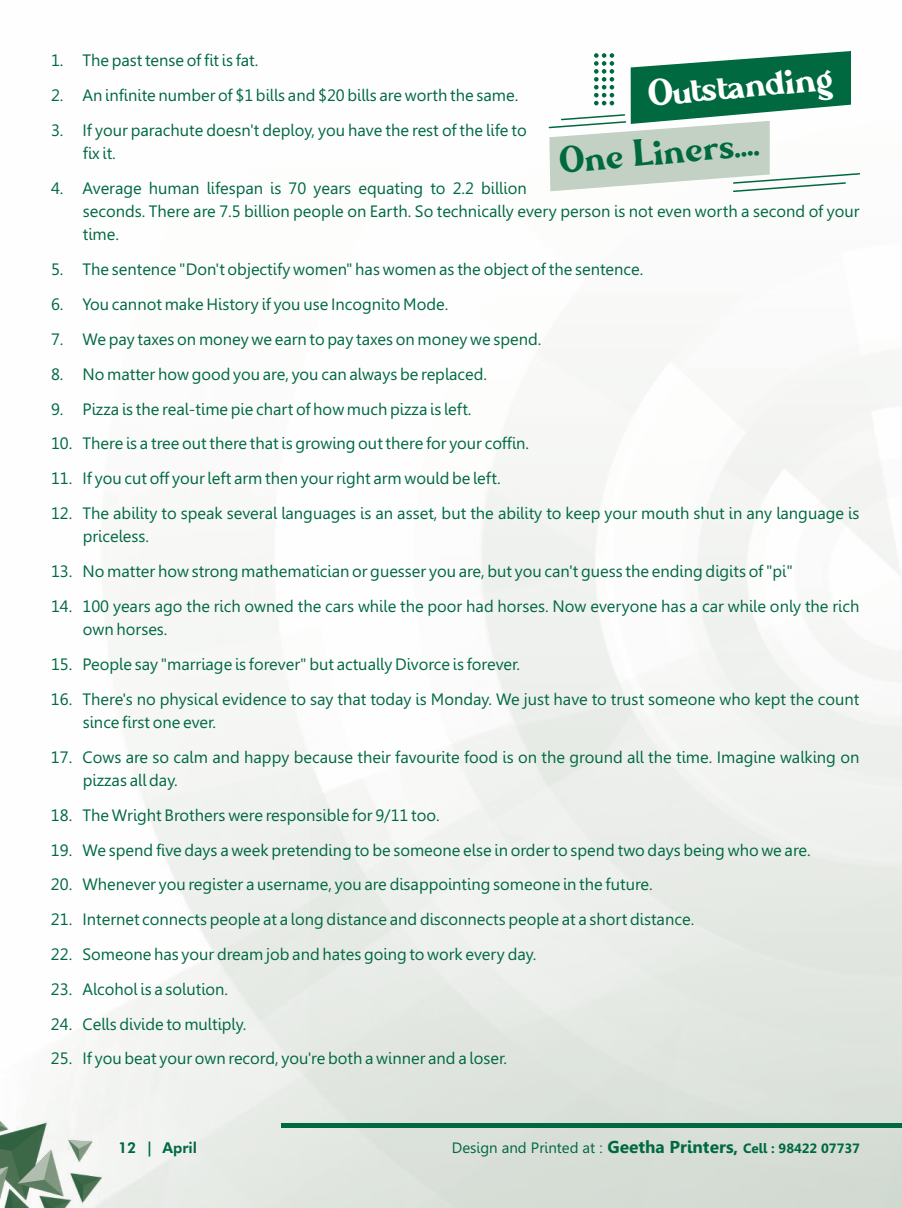
<style>
.page{position:relative;width:902px;height:1208px;background:#fff}
.page>*{position:absolute;margin:0;border:0;box-sizing:border-box;transform-origin:0 0}
.t1{font:37.5px "Marshland Beauty";color:#006940}
.t2{font:37.5px "Marshland Beauty";color:#fff}
.t3{font:16.5px/23.2px "Gisha";color:#006940}
.t4{font:15px "Gisha";color:#006940}
.t5{font:800 15px "Futura BT";color:#006940}
.s1{font-weight:700;font-size:17.25px}
.s2{font-weight:700;font-size:13.5px}
</style>
<div class="page">
<img style="left:57px;top:379px;width:844px;height:829px">
<img style="left:0;top:1108px;width:101px;height:100px">
<hr style="left:281px;top:1123px;width:620px;height:4px;background:#006940">
<svg style="left:548px;top:51px;width:313px;height:141px"></svg>
<p class="t3" style="left:51px;top:50px;width:209px">1. The past tense of fit is fat.</p>
<p class="t3" style="left:51px;top:85px;width:469px">2. An infinite number of $1 bills and $20 bills are worth the same.</p>
<p class="t3" style="left:83px;top:120px;width:445px;text-indent:-32px">3. If your parachute doesn't deploy, you have the rest of the life to fix it.</p>
<p class="t3" style="left:83px;top:178px;width:778px;text-indent:-32px">4. Average human lifespan is 70 years equating to 2.2 billion<br>seconds. There are 7.5 billion people on Earth. So technically every person is not even worth a second of your time.</p>
<p class="t3" style="left:51px;top:259px;width:594px">5. The sentence "Don't objectify women" has women as the object of the sentence.</p>
<p class="t3" style="left:51px;top:294px;width:399px">6. You cannot make History if you use Incognito Mode.</p>
<p class="t3" style="left:51px;top:329px;width:492px">7. We pay taxes on money we earn to pay taxes on money we spend.</p>
<p class="t3" style="left:51px;top:364px;width:437px">8. No matter how good you are, you can always be replaced.</p>
<p class="t3" style="left:51px;top:398px;width:422px">9. Pizza is the real-time pie chart of how much pizza is left.</p>
<p class="t3" style="left:51px;top:433px;width:479px">10. There is a tree out there that is growing out there for your coffin.</p>
<p class="t3" style="left:51px;top:468px;width:451px">11. If you cut off your left arm then your right arm would be left.</p>
<p class="t3" style="left:83px;top:503px;width:778px;text-indent:-32px">12. The ability to speak several languages is an asset, but the ability to keep your mouth shut in any language is priceless.</p>
<p class="t3" style="left:51px;top:561px;width:743px">13. No matter how strong mathematician or guesser you are, but you can't guess the ending digits of "pi"</p>
<p class="t3" style="left:83px;top:596px;width:778px;text-indent:-32px">14. 100 years ago the rich owned the cars while the poor had horses. Now everyone has a car while only the rich own horses.</p>
<p class="t3" style="left:51px;top:654px;width:470px">15. People say "marriage is forever" but actually Divorce is forever.</p>
<p class="t3" style="left:83px;top:689px;width:778px;text-indent:-32px">16. There's no physical evidence to say that today is Monday. We just have to trust someone who kept the count since first one ever.</p>
<p class="t3" style="left:83px;top:747px;width:778px;text-indent:-32px">17. Cows are so calm and happy because their favourite food is on the ground all the time. Imagine walking on pizzas all day.</p>
<p class="t3" style="left:51px;top:805px;width:390px">18. The Wright Brothers were responsible for 9/11 too.</p>
<p class="t3" style="left:51px;top:839px;width:761px">19. We spend five days a week pretending to be someone else in order to spend two days being who we are.</p>
<p class="t3" style="left:51px;top:874px;width:603px">20. Whenever you register a username, you are disappointing someone in the future.</p>
<p class="t3" style="left:51px;top:909px;width:644px">21. Internet connects people at a long distance and disconnects people at a short distance.</p>
<p class="t3" style="left:51px;top:944px;width:487px">22. Someone has your dream job and hates going to work every day.</p>
<p class="t3" style="left:51px;top:979px;width:179px">23. Alcohol is a solution.</p>
<p class="t3" style="left:51px;top:1013px;width:197px">24. Cells divide to multiply.</p>
<p class="t3" style="left:51px;top:1048px;width:457px">25. If you beat your own record, you're both a winner and a loser.</p>
<h1 class="t2" style="left:646px;top:76px;width:186px;rotate:-5deg">Outstanding</h1>
<h1 class="t1" style="left:558px;top:143px;width:202px;rotate:-5deg">One Liners....</h1>
<p class="t5" style="left:118px;top:1142px;width:80px">12 | April</p>
<p class="t4" style="left:452px;top:1142px;width:409px">Design and Printed at : <span class="s1">Geetha Printers,</span> <span class="s2">Cell : 98422 07737</span></p>
</div>
